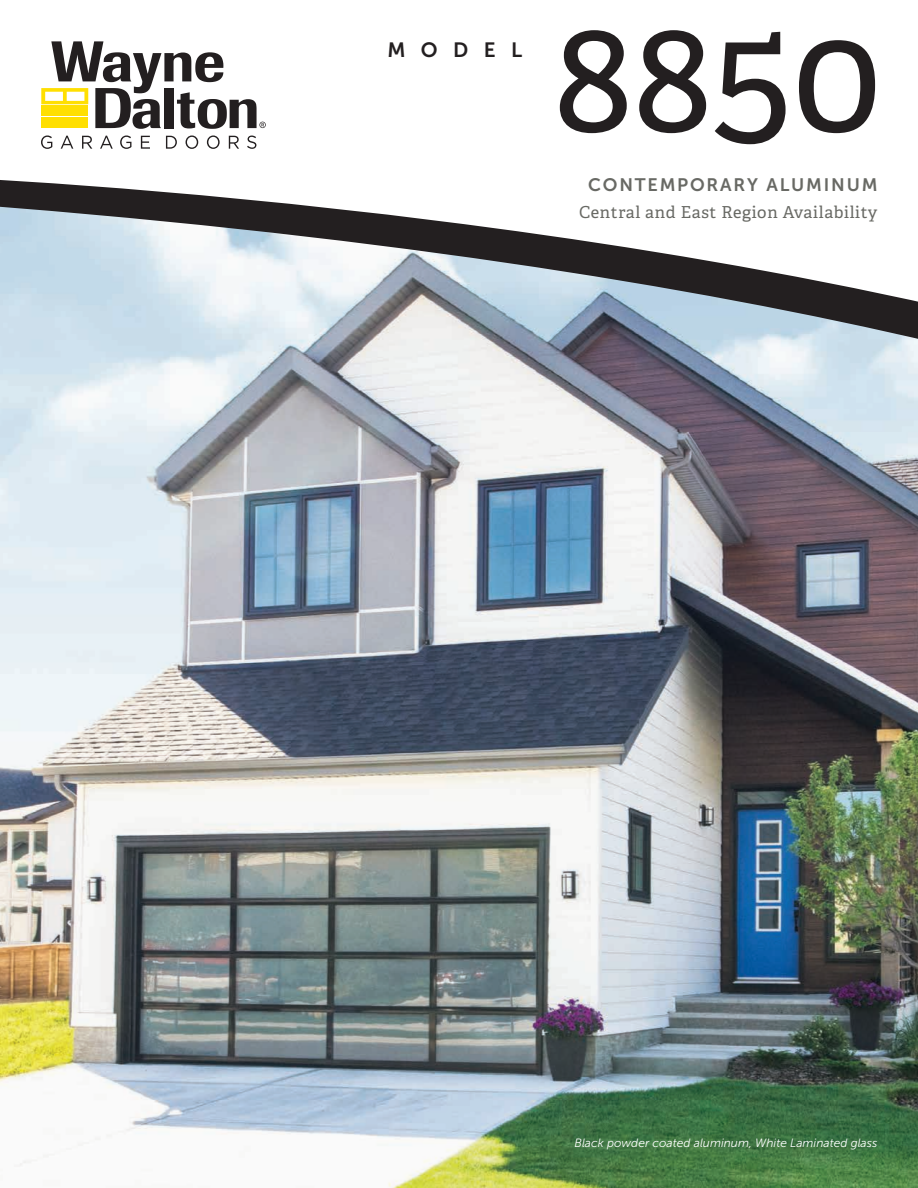
<style>
.page{position:relative;width:918px;height:1188px;background:#fff}
.page>*{position:absolute;margin:0;border:0;box-sizing:border-box;transform-origin:0 0}
.t1{font:156px "Adelle PE";color:#231f20}
.t2{font:20.7px "Museo Sans 700";letter-spacing:.75em;color:#231f20}
.t3{font:18px "Museo Sans 700";letter-spacing:.1em;color:#686964}
.t4{font:16.5px "Adelle PE";letter-spacing:.04em;color:#686964}
.t5{font:italic 12px "Museo Sans 300";color:#fff}
</style>
<div class="page">
<img style="left:0;top:370px;width:918px;height:818px">
<img style="left:0;top:370px;width:1px;height:351px">
<hr style="left:0;top:721px;width:1px;height:215px;background:#f6f2e1">
<svg style="left:41px;top:135px;width:11px;height:14px"></svg>
<svg style="left:61px;top:136px;width:12px;height:13px"></svg>
<svg style="left:82px;top:136px;width:10px;height:13px"></svg>
<svg style="left:100px;top:136px;width:13px;height:13px"></svg>
<svg style="left:120px;top:135px;width:11px;height:14px"></svg>
<svg style="left:141px;top:136px;width:9px;height:13px"></svg>
<svg style="left:166px;top:136px;width:11px;height:13px"></svg>
<svg style="left:186px;top:135px;width:12px;height:14px"></svg>
<svg style="left:207px;top:135px;width:13px;height:14px"></svg>
<svg style="left:229px;top:136px;width:10px;height:13px"></svg>
<svg style="left:247px;top:136px;width:9px;height:13px"></svg>
<svg style="left:41px;top:41px;width:225px;height:88px"></svg>
<svg style="left:0;top:180px;width:918px;height:190px"></svg>
<h2 class="t2" style="left:387px;top:38px;width:137px">MODEL</h2>
<h1 class="t1" style="left:554px;top:-38px;width:330px">8850</h1>
<h3 class="t3" style="left:588px;top:175px;width:291px">CONTEMPORARY ALUMINUM</h3>
<h3 class="t4" style="left:579px;top:200px;width:300px">Central and East Region Availability</h3>
<p class="t5" style="left:574px;top:1136px;width:305px">Black powder coated aluminum, White Laminated glass</p>
</div>
